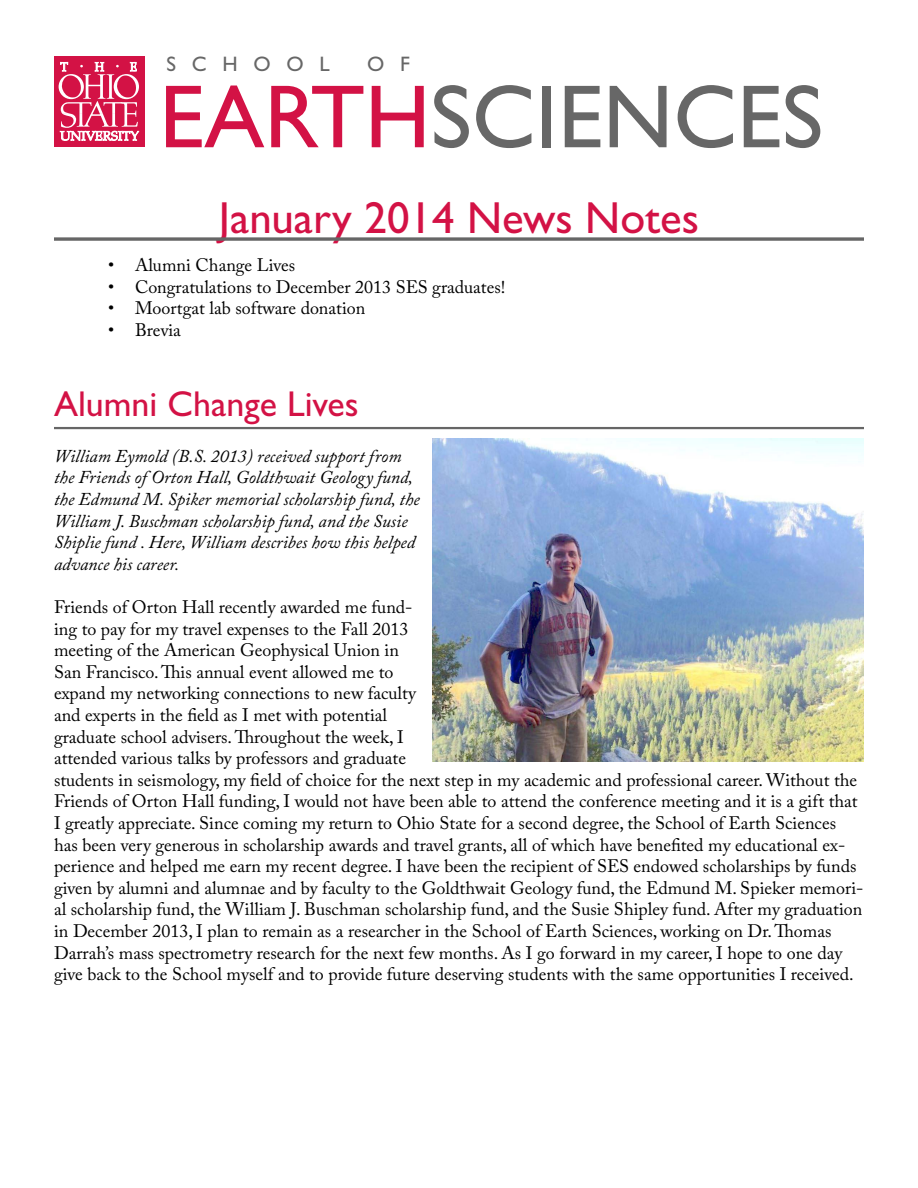
<style>
.page{position:relative;width:918px;height:1188px;background:#fff}
.page>*{position:absolute;margin:0;border:0;box-sizing:border-box;transform-origin:0 0}
.t1{font:90px "Gill Sans Std";color:#676767}
.t2{font:45px "Gill Sans Std";color:#d31245}
.t3{font:36px "Gill Sans Std";color:#d31245}
.t4{font:21px "Gill Sans Std";letter-spacing:.75em;color:#676767}
.t5{font:18px/21.6px "Adobe Caslon Pro";color:#000}
.t6{font:italic 18px/21.6px "Adobe Caslon Pro";color:#000}
.s1{color:#d31245}
</style>
<div class="page">
<svg style="left:54px;top:237px;width:810px;height:4px;background:#7d7d7d"></svg>
<hr style="left:54px;top:427px;width:810px;height:2px;background:#666">
<img style="left:432px;top:438px;width:432px;height:324px">
<div style="left:54px;top:56px;width:91px;height:91px;background:#d31245"></div>
<svg style="left:59px;top:62px;width:80px;height:79px"></svg>
<p class="t4" style="left:166px;top:51px;width:165px">SCHOOL</p>
<p class="t4" style="left:367px;top:51px;width:44px">O F</p>
<h1 class="t1" style="left:159px;top:65px;width:665px"><span class="s1">EARTH</span>SCIENCES</h1>
<h2 class="t2" style="left:219px;top:192px;width:482px">January 2014 News Notes</h2>
<p class="t5" style="left:108px;top:254px;width:189px">• Alumni Change Lives</p>
<p class="t5" style="left:108px;top:276px;width:399px">• Congratulations to December 2013 SES graduates!</p>
<p class="t5" style="left:108px;top:297px;width:259px">• Moortgat lab software donation</p>
<p class="t5" style="left:108px;top:319px;width:74px">• Brevia</p>
<h3 class="t3" style="left:54px;top:383px;width:306px">Alumni Change Lives</h3>
<p class="t6" style="left:54px;top:445px;width:367px">William Eymold (B.S. 2013) received support from the Friends of Orton Hall, Goldthwait Geology fund, the Edmund M. Spiker memorial scholarship fund, the William J. Buschman scholarship fund, and the Susie Shiplie fund . Here, William describes how this helped advance his career.</p>
<p class="t5" style="left:54px;top:596px;width:811px">Friends of Orton Hall recently awarded me fund-<br>ing to pay for my travel expenses to the Fall 2013<br>meeting of the American Geophysical Union in<br>San Francisco.This annual event allowed me to<br>expand my networking connections to new faculty<br>and experts in the field as I met with potential<br>graduate school advisers.Throughout the week, I<br>attended various talks by professors and graduate<br>students in seismology, my field of choice for the next step in my academic and professional career. Without the Friends of Orton Hall funding, I would not have been able to attend the conference meeting and it is a gift that I greatly appreciate. Since coming my return to Ohio State for a second degree, the School of Earth Sciences has been very generous in scholarship awards and travel grants, all of which have benefited my educational ex&shy;perience and helped me earn my recent degree. I have been the recipient of SES endowed scholarships by funds given by alumni and alumnae and by faculty to the Goldthwait Geology fund, the Edmund M. Spieker memori&shy;al scholarship fund, the William J. Buschman scholarship fund, and the Susie Shipley fund. After my graduation in December 2013, I plan to remain as a researcher in the School of Earth Sciences, working on Dr.Thomas Darrah’s mass spectrometry research for the next few months. As I go forward in my career, I hope to one day give back to the School myself and to provide future deserving students with the same opportunities I received.</p>
</div>
